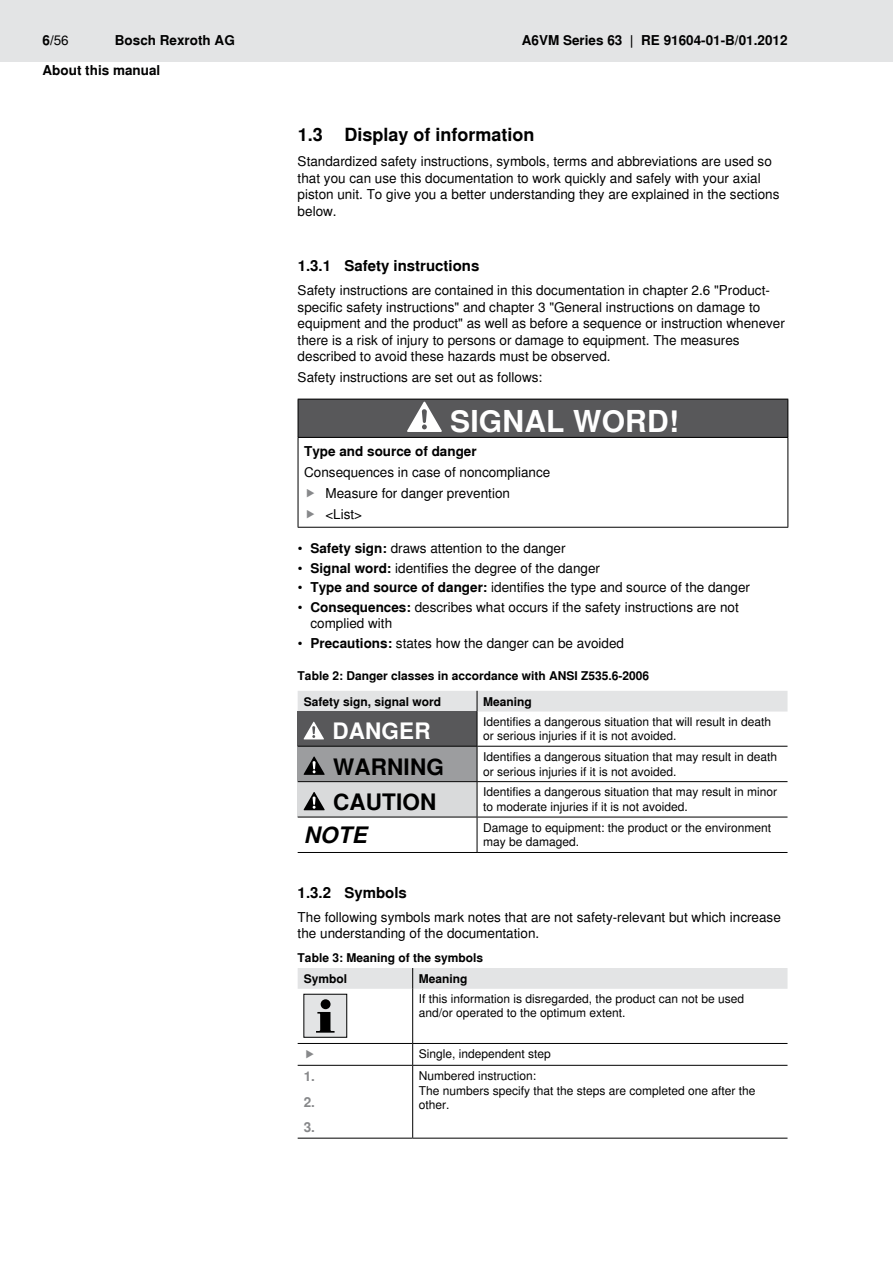
<style>
.page{position:relative;width:893px;height:1263px;background:#fff}
.page>*{position:absolute;margin:0;border:0;box-sizing:border-box;transform-origin:0 0}
.t1{font:700 30px "Nimbus Sans Global";letter-spacing:.005em;color:#fff}
.t2{font:700 22.5px "Nimbus Sans Global";letter-spacing:.005em;color:#000}
.t3{font:700 22.5px "Nimbus Sans Global";letter-spacing:.005em;color:#fff}
.t4{font:italic 700 22.5px "Nimbus Sans Global";color:#000}
.t5{font:700 18px "Nimbus Sans Global";color:#000}
.t6{font:700 15px "Nimbus Sans Global";color:#000}
.t7{font:13.5px/16.5px "Nimbus Sans Global";color:#000}
.t8{font:700 13.5px "Nimbus Sans Global";color:#000}
.t9{font:700 13.5px/25.5px "Nimbus Sans Global";color:#87888a;text-align:justify}
.t10{font:12px/14.7px "Nimbus Sans Global";color:#000}
.t11{font:700 12px/25.2px "Nimbus Sans Global";color:#000}
.s1{font-weight:400}
.s2{font-weight:700}
</style>
<div class="page">
<div style="left:0;top:0;width:893px;height:61px;background:#e3e4e5"></div>
<div style="left:298px;top:399px;width:490px;height:38px;background:#58585a"></div>
<hr style="left:298px;top:437px;width:490px;height:1px;background:#000">
<hr style="left:787px;top:438px;width:1px;height:89px;background:#000">
<hr style="left:298px;top:438px;width:1px;height:89px;background:#000">
<hr style="left:298px;top:527px;width:490px;height:1px;background:#000">
<hr style="left:298px;top:399px;width:490px;height:1px;background:#000">
<hr style="left:298px;top:399px;width:1px;height:38px;background:#000">
<hr style="left:787px;top:399px;width:1px;height:38px;background:#000">
<svg style="left:407px;top:402px;width:35px;height:30px"></svg>
<div style="left:298px;top:711px;width:179px;height:35px;background:#58585a"></div>
<div style="left:298px;top:746px;width:179px;height:36px;background:#9c9d9f"></div>
<div style="left:298px;top:782px;width:179px;height:35px;background:#d9dadb"></div>
<div style="left:298px;top:691px;width:489px;height:20px;background:#e3e4e5"></div>
<hr style="left:477px;top:746px;width:310px;height:1px;background:#000">
<hr style="left:477px;top:747px;width:1px;height:34px;background:#000">
<hr style="left:298px;top:781px;width:179px;height:1px;background:#000">
<hr style="left:477px;top:781px;width:310px;height:1px;background:#000">
<hr style="left:477px;top:782px;width:1px;height:35px;background:#000">
<hr style="left:477px;top:817px;width:310px;height:1px;background:#000">
<hr style="left:477px;top:852px;width:310px;height:1px;background:#000">
<hr style="left:477px;top:711px;width:1px;height:35px;background:#000">
<hr style="left:298px;top:746px;width:179px;height:1px;background:#000">
<hr style="left:477px;top:817px;width:1px;height:35px;background:#000">
<hr style="left:298px;top:852px;width:179px;height:1px;background:#000">
<hr style="left:298px;top:817px;width:179px;height:1px;background:#000">
<svg style="left:304px;top:722px;width:20px;height:17px"></svg>
<svg style="left:304px;top:756px;width:21px;height:19px"></svg>
<svg style="left:304px;top:792px;width:21px;height:18px"></svg>
<div style="left:298px;top:968px;width:489px;height:21px;background:#e3e4e5"></div>
<hr style="left:412px;top:989px;width:1px;height:54px;background:#000">
<hr style="left:298px;top:1043px;width:115px;height:1px;background:#000">
<hr style="left:413px;top:1043px;width:374px;height:1px;background:#000">
<svg style="left:412px;top:1044px;width:1px;height:21px"></svg>
<hr style="left:298px;top:1065px;width:115px;height:1px;background:#000">
<hr style="left:413px;top:1065px;width:374px;height:1px;background:#000">
<hr style="left:412px;top:1066px;width:1px;height:72px;background:#000">
<hr style="left:298px;top:1138px;width:115px;height:1px;background:#000">
<hr style="left:413px;top:1138px;width:374px;height:1px;background:#000">
<div style="left:304px;top:994px;width:43px;height:43px;background:#e3e4e5"></div>
<div style="left:321px;top:999px;width:10px;height:10px;background:#000;border-radius:50%"></div>
<svg style="left:316px;top:1012px;width:19px;height:21px"></svg>
<p class="t8" style="left:43px;top:30px;width:28px">6/<span class="s1">56</span></p>
<p class="t8" style="left:115px;top:30px;width:122px">Bosch Rexroth AG</p>
<p class="t8" style="left:522px;top:30px;width:267px">A6VM Series 63 | RE 91604-01-B/01.2012</p>
<p class="t8" style="left:43px;top:59px;width:119px">About this manual</p>
<h3 class="t5" style="left:298px;top:120px;width:238px">1.3 Display of information</h3>
<p class="t7" style="left:298px;top:152px;width:483px">Standardized safety instructions, symbols, terms and abbreviations are used so that you can use this documentation to work quickly and safely with your axial piston unit. To give you a better understanding they are explained in the sections below.</p>
<p class="t6" style="left:298px;top:254px;width:183px">1.3.1 Safety instructions</p>
<p class="t7" style="left:298px;top:281px;width:489px">Safety instructions are contained in this documentation in chapter 2.6 "Product&shy;specific safety instructions" and chapter 3 "General instructions on damage to equipment and the product" as well as before a sequence or instruction whenever there is a risk of injury to persons or damage to equipment. The measures described to avoid these hazards must be observed.</p>
<p class="t7" style="left:298px;top:368px;width:246px">Safety instructions are set out as follows:</p>
<h1 class="t1" style="left:450px;top:398px;width:174px">Sig nal word</h1>
<h1 class="t1" style="left:669px;top:398px;width:11px">!</h1>
<p class="t8" style="left:304px;top:440px;width:174px">Type and source of danger</p>
<p class="t7" style="left:325px;top:461px;width:226px;line-height:21px;text-indent:-21px">Consequences in case of noncompliance<br>Measure for danger prevention<br>&lt;List&gt;</p>
<p class="t7" style="left:298px;top:539px;width:269px">• <span class="s2">Safety sign:</span> draws attention to the danger</p>
<p class="t7" style="left:298px;top:559px;width:304px">• <span class="s2">Signal word:</span> identifies the degree of the danger</p>
<p class="t7" style="left:298px;top:578px;width:454px">• <span class="s2">Type and source of danger:</span> identifies the type and source of the danger</p>
<p class="t7" style="left:310px;top:598px;width:430px;text-indent:-13px">• <span class="s2">Consequences:</span> describes what occurs if the safety instructions are not complied with</p>
<p class="t7" style="left:298px;top:634px;width:328px">• <span class="s2">Precautions:</span> states how the danger can be avoided</p>
<p class="t11" style="left:304px;top:663px;width:347px;text-indent:-6px">Table 2: Danger classes in accordance with ANSI Z535.6-2006<br>Safety sign, signal word</p>
<p class="t11" style="left:483px;top:688px;width:50px">Meaning</p>
<h2 class="t3" style="left:332px;top:714px;width:100px">DANGER</h2>
<p class="t10" style="left:483px;top:713px;width:290px">Identifies a dangerous situation that will result in death or serious injuries if it is not avoided.</p>
<h2 class="t2" style="left:333px;top:749px;width:112px">WARNING</h2>
<p class="t10" style="left:483px;top:749px;width:296px">Identifies a dangerous situation that may result in death or serious injuries if it is not avoided.</p>
<h2 class="t2" style="left:333px;top:785px;width:102px">CAUTION</h2>
<p class="t10" style="left:483px;top:784px;width:296px">Identifies a dangerous situation that may result in minor to moderate injuries if it is not avoided.</p>
<h2 class="t4" style="left:304px;top:818px;width:64px">NOTE</h2>
<p class="t10" style="left:483px;top:820px;width:290px">Damage to equipment: the product or the environment may be damaged.</p>
<p class="t6" style="left:298px;top:881px;width:111px">1.3.2 Symbols</p>
<p class="t7" style="left:298px;top:908px;width:485px">The following symbols mark notes that are not safety-relevant but which increase the understanding of the documentation.</p>
<p class="t11" style="left:304px;top:947px;width:181px;line-height:20.7px;text-indent:-6px">Table 3: Meaning of the symbols<br>Symbol</p>
<p class="t11" style="left:419px;top:966px;width:50px">Meaning</p>
<p class="t10" style="left:419px;top:990px;width:327px">If this information is disregarded, the product can not be used and/or operated to the optimum extent.</p>
<p class="t10" style="left:419px;top:1046px;width:134px">Single, independent step</p>
<p class="t9" style="left:304px;top:1063px;width:13px">1.<br>2.<br>3.</p>
<p class="t10" style="left:419px;top:1068px;width:338px">Numbered instruction:<br>The numbers specify that the steps are completed one after the other.</p>
</div>
